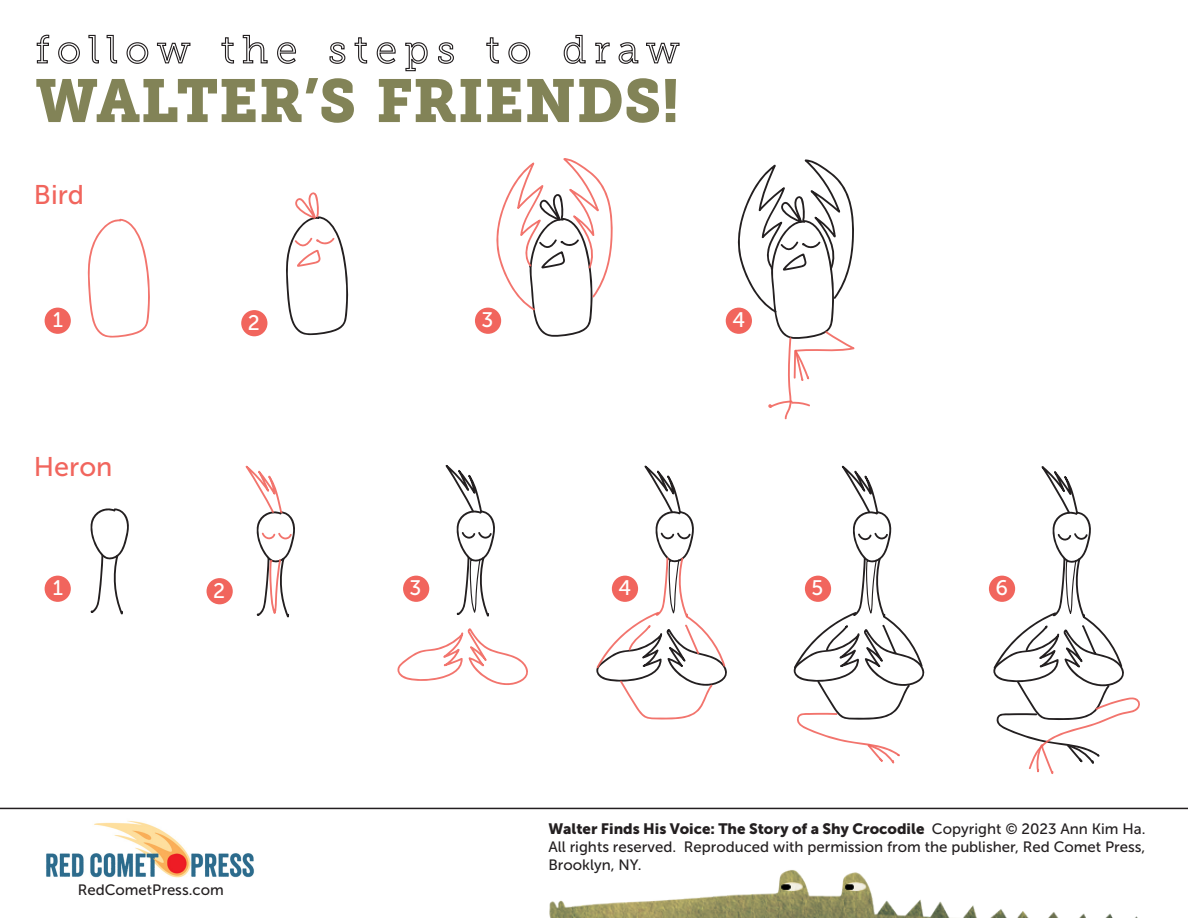
<style>
.page{position:relative;width:1188px;height:918px;background:#fff}
.page>*{position:absolute;margin:0;border:0;box-sizing:border-box;transform-origin:0 0}
.t1{font:60.3px "Museo Slab 900";letter-spacing:.005em;color:#828357}
.t2{font:27px "Museo Sans 500";color:#f1655d}
.t3{font:21px "Museo Sans 500";color:#fff}
.t4{font:15px/18px "Museo Sans 500";color:#231f20;text-align:justify}
.s1{font-family:"Museo Sans 900"}
</style>
<div class="page">
<div style="left:45px;top:308px;width:26px;height:26px;background:#f1655d;border-radius:50%"></div>
<div style="left:241px;top:310px;width:26px;height:26px;background:#f1655d;border-radius:50%"></div>
<div style="left:475px;top:308px;width:26px;height:26px;background:#f1655d;border-radius:50%"></div>
<div style="left:726px;top:308px;width:26px;height:26px;background:#f1655d;border-radius:50%"></div>
<div style="left:45px;top:576px;width:26px;height:26px;background:#f1655d;border-radius:50%"></div>
<div style="left:207px;top:578px;width:26px;height:26px;background:#f1655d;border-radius:50%"></div>
<div style="left:403px;top:576px;width:26px;height:26px;background:#f1655d;border-radius:50%"></div>
<div style="left:989px;top:576px;width:26px;height:26px;background:#f1655d;border-radius:50%"></div>
<svg style="left:36px;top:34px;width:14px;height:30px"></svg>
<svg style="left:58px;top:42px;width:22px;height:22px"></svg>
<svg style="left:88px;top:34px;width:11px;height:30px"></svg>
<svg style="left:106px;top:34px;width:12px;height:30px"></svg>
<svg style="left:126px;top:42px;width:23px;height:22px"></svg>
<svg style="left:156px;top:42px;width:35px;height:22px"></svg>
<svg style="left:221px;top:37px;width:14px;height:27px"></svg>
<svg style="left:242px;top:34px;width:26px;height:30px"></svg>
<svg style="left:277px;top:42px;width:19px;height:22px"></svg>
<svg style="left:329px;top:42px;width:17px;height:22px"></svg>
<svg style="left:354px;top:37px;width:14px;height:27px"></svg>
<svg style="left:376px;top:42px;width:20px;height:22px"></svg>
<svg style="left:405px;top:42px;width:23px;height:30px"></svg>
<svg style="left:438px;top:42px;width:16px;height:22px"></svg>
<svg style="left:486px;top:37px;width:13px;height:27px"></svg>
<svg style="left:508px;top:42px;width:23px;height:22px"></svg>
<svg style="left:563px;top:34px;width:23px;height:30px"></svg>
<svg style="left:595px;top:42px;width:15px;height:22px"></svg>
<svg style="left:618px;top:42px;width:21px;height:22px"></svg>
<svg style="left:646px;top:42px;width:34px;height:22px"></svg>
<hr style="left:0;top:808px;width:1188px;height:1px;background:#231f20">
<img style="left:549px;top:870px;width:589px;height:48px">
<img style="left:46px;top:820px;width:208px;height:58px">
<svg style="left:286px;top:192px;width:62px;height:143px"></svg>
<svg style="left:496px;top:158px;width:117px;height:179px"></svg>
<svg style="left:736px;top:159px;width:118px;height:260px"></svg>
<svg style="left:88px;top:219px;width:62px;height:119px"></svg>
<svg style="left:90px;top:508px;width:39px;height:107px"></svg>
<svg style="left:397px;top:628px;width:131px;height:57px"></svg>
<svg style="left:793px;top:465px;width:132px;height:299px"></svg>
<svg style="left:596px;top:465px;width:131px;height:255px"></svg>
<svg style="left:445px;top:465px;width:50px;height:152px"></svg>
<svg style="left:993px;top:466px;width:147px;height:308px"></svg>
<svg style="left:246px;top:466px;width:49px;height:152px"></svg>
<p class="t1" style="left:36px;top:66px;width:645px">WALTER’S FRIENDS!</p>
<p class="t2" style="left:34px;top:180px;width:52px">Bird</p>
<p class="t3" style="left:53px;top:309px;width:12px">1</p>
<p class="t3" style="left:248px;top:311px;width:14px">2</p>
<p class="t3" style="left:482px;top:309px;width:13px">3</p>
<p class="t3" style="left:732px;top:309px;width:14px">4</p>
<p class="t2" style="left:34px;top:452px;width:80px">Heron</p>
<p class="t3" style="left:53px;top:577px;width:12px">1</p>
<p class="t3" style="left:213px;top:579px;width:14px">2</p>
<p class="t3" style="left:410px;top:577px;width:13px">3</p>
<p class="t3" style="left:618px;top:577px;width:14px">4</p>
<p class="t3" style="left:811px;top:577px;width:13px">5</p>
<p class="t3" style="left:996px;top:577px;width:14px">6</p>
<p class="t4" style="left:78px;top:881px;width:148px">RedCometPress.com</p>
<p class="t4" style="left:548px;top:820px;width:599px"><span class="s1">Walter Finds His Voice: The Story of a Shy Crocodile</span> Copyright © 2023 Ann Kim Ha.<br>All rights reserved. Reproduced with permission from the publisher, Red Comet Press, Brooklyn, NY.</p>
</div>
